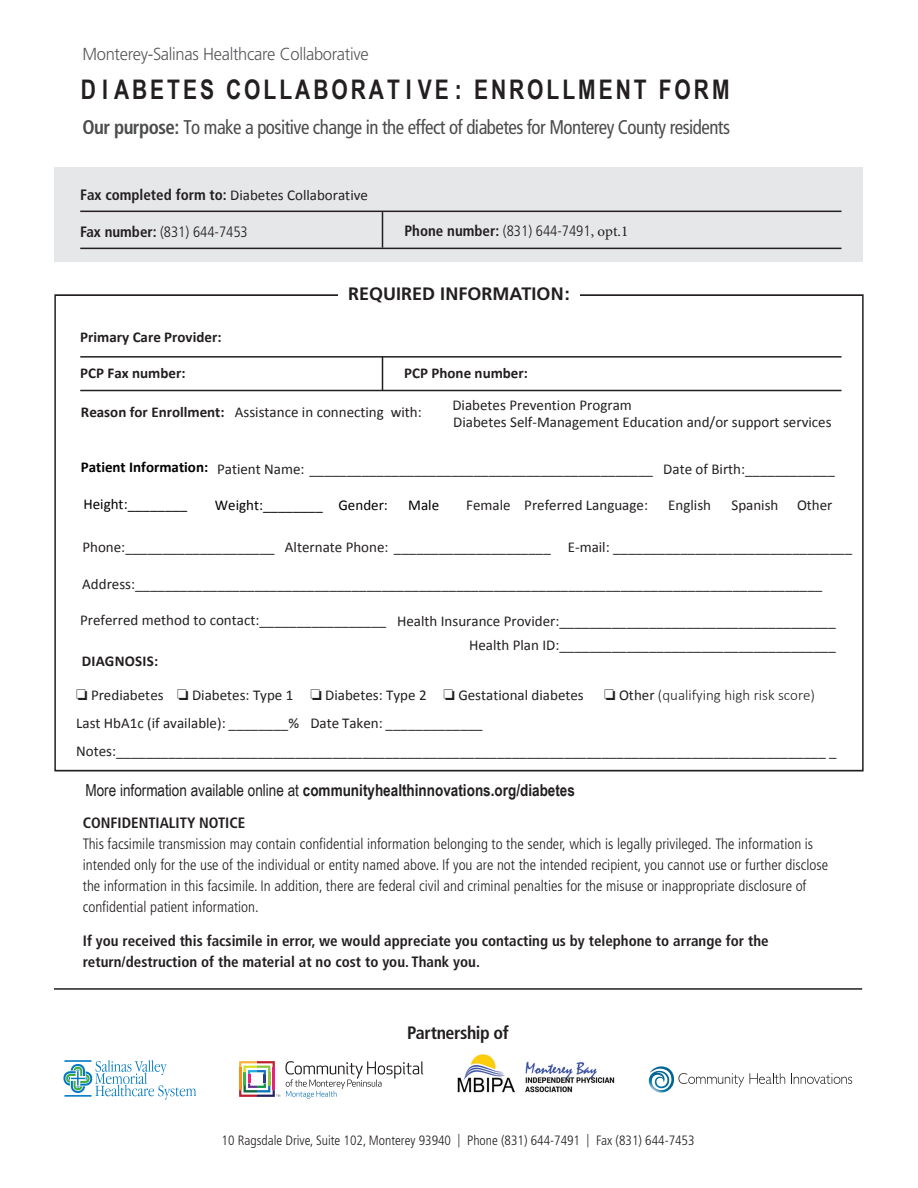
<style>
.page{position:relative;width:918px;height:1188px;background:#fff}
.page>*{position:absolute;margin:0;border:0;box-sizing:border-box;transform-origin:0 0}
.t1{font:700 27px "Arial Narrow";letter-spacing:.115em;color:#231f20;scale:.95 1}
.t2{font:condensed 19.8px "Frutiger LT Std";letter-spacing:-.025em;color:#4b4c4d;scale:.95 1}
.t3{font:700 18px "Frutiger";color:#231f20}
.t4{font:700 condensed 18px "Frutiger LT Std";letter-spacing:-.025em;color:#231f20}
.t5{font:300 17.4px "Frutiger";letter-spacing:-.02em;color:#57585a;scale:.95 1}
.t6{font:700 16.5px "Arial Narrow";color:#231f20}
.t7{font:15px/28px "Calibri";color:#231f20}
.t8{font:300 condensed 15px/21px "Frutiger LT Std";color:#231f20}
.t9{font:700 condensed 15px/21px "Frutiger LT Std";color:#231f20}
.t10{font:700 15px "Calibri";color:#231f20}
.t11{font:15px "Calibri";color:#000}
.t12{font:300 15px "Calibri";color:#231f20}
.t13{font:700 15px "Calibri";color:#000}
.t14{font:300 condensed 13.5px "Frutiger LT Std";color:#231f20}
.s1{font-weight:700}
.s2{font-family:"Frutiger LT Std";font-weight:700;font-stretch:condensed}
.s3{font-family:"Minion Pro";font-weight:400;font-stretch:normal}
.s4{font-weight:400}
</style>
<div class="page">
<div style="left:55px;top:167px;width:808px;height:95px;background:#e6e7e9"></div>
<hr style="left:54px;top:988px;width:808px;height:2px;background:#231f20">
<svg style="left:63px;top:1060px;width:133px;height:40px"></svg>
<svg style="left:239px;top:1061px;width:184px;height:38px"></svg>
<hr style="left:239px;top:1068px;width:2px;height:22px;background:#f7931d">
<img style="left:457px;top:1054px;width:158px;height:39px">
<svg style="left:649px;top:1066px;width:136px;height:27px"></svg>
<svg style="left:791px;top:1073px;width:61px;height:11px"></svg>
<hr style="left:80px;top:248px;width:762px;height:1px;background:#231f20">
<hr style="left:80px;top:211px;width:762px;height:1px;background:#231f20">
<hr style="left:80px;top:356px;width:762px;height:2px;background:#231f20">
<hr style="left:80px;top:390px;width:762px;height:1px;background:#231f20">
<hr style="left:382px;top:212px;width:1px;height:36px;background:#231f20">
<hr style="left:382px;top:356px;width:1px;height:35px;background:#231f20">
<p class="t5" style="left:82px;top:44px;width:303px">Monterey-Salinas Healthcare Collaborative</p>
<p class="t1" style="left:81px;top:69px;width:684px">D I ABETES COLLABORAT I VE : ENROLLMENT FORM</p>
<p class="t2" style="left:82px;top:116px;width:683px"><span class="s1">Our purpose:</span> To make a positive change in the effect of diabetes for Monterey County residents</p>
<p class="t7" style="left:80px;top:181px;width:289px"><span class="s2">Fax completed form to:</span> Diabetes Collaborative</p>
<p class="t8" style="left:80px;top:221px;width:169px"><span class="s1">Fax number:</span> (831) 644-7453</p>
<p class="t8" style="left:405px;top:221px;width:225px"><span class="s1">Phone number:</span> (831) 644-7491<span class="s3">, opt.1</span></p>
<p class="t3" style="left:348px;top:283px;width:223px">REQUIRED INFORMATION:</p>
<p class="t10" style="left:80px;top:327px;width:143px">Primary Care Provider:</p>
<p class="t10" style="left:80px;top:363px;width:107px">PCP Fax number:</p>
<p class="t10" style="left:404px;top:363px;width:125px">PCP Phone number:</p>
<p class="t7" style="left:81px;top:398px;width:342px"><span class="s1">Reason for Enrollment:</span> Assistance in connecting with:</p>
<p class="t7" style="left:453px;top:408px;width:380px">Diabetes Self-Management Education and/or support services</p>
<p class="t7" style="left:452px;top:391px;width:181px">Diabetes Prevention Program</p>
<p class="t13" style="left:81px;top:458px;width:129px">Patient Information:</p>
<p class="t11" style="left:83px;top:494px;width:105px">Height:________</p>
<p class="t11" style="left:215px;top:496px;width:109px">Weight:________</p>
<p class="t7" style="left:217px;top:455px;width:619px">Patient Name: ______________________________________________ Date of Birth:____________</p>
<p class="t11" style="left:339px;top:495px;width:51px">Gender:</p>
<p class="t11" style="left:408px;top:495px;width:32px">Male</p>
<p class="t7" style="left:466px;top:491px;width:183px">Female Preferred Language:</p>
<p class="t7" style="left:668px;top:491px;width:44px">English</p>
<p class="t7" style="left:731px;top:491px;width:48px">Spanish</p>
<p class="t7" style="left:797px;top:491px;width:37px">Other</p>
<p class="t7" style="left:82px;top:533px;width:771px">Phone:____________________ Alternate Phone: _____________________ E-mail: ________________________________</p>
<p class="t7" style="left:82px;top:570px;width:742px">Address:____________________________________________________________________________________________</p>
<p class="t7" style="left:80px;top:608px;width:757px;line-height:24.8px;text-align:right">Preferred method to contact:_________________ Health Insurance Provider:_____________________________________<br>Health Plan ID:_____________________________________</p>
<p class="t10" style="left:82px;top:652px;width:78px">DIAGNOSIS:</p>
<p class="t7" style="left:76px;top:681px;width:509px">❏ Prediabetes ❏ Diabetes: Type 1 ❏ Diabetes: Type 2 ❏ Gestational diabetes</p>
<p class="t12" style="left:604px;top:686px;width:212px">❏ <span class="s4">Other</span> (qualifying high risk score)</p>
<p class="t7" style="left:76px;top:709px;width:762px">Last HbA1c (if available): ________% Date Taken: _____________<br>Notes:_______________________________________________________________________________________________ _</p>
<p class="t6" style="left:85px;top:778px;width:491px"><span class="s4">More information available online at</span> communityhealthinnovations.org/diabetes</p>
<p class="t8" style="left:83px;top:813px;width:747px"><span class="s1">CONFIDENTIALITY NOTICE<br></span>This facsimile transmission may contain confidential information belonging to the sender, which is legally privileged. The information is intended only for the use of the individual or entity named above. If you are not the intended recipient, you cannot use or further disclose the information in this facsimile. In addition, there are federal civil and criminal penalties for the misuse or inappropriate disclosure of confidential patient information.</p>
<p class="t9" style="left:83px;top:931px;width:687px">If you received this facsimile in error, we would appreciate you contacting us by telephone to arrange for the return/destruction of the material at no cost to you. Thank you.</p>
<p class="t4" style="left:407px;top:1022px;width:103px">Partnership of</p>
<p class="t14" style="left:222px;top:1133px;width:474px">10 Ragsdale Drive, Suite 102, Monterey 93940 | Phone (831) 644-7491 | Fax (831) 644-7453</p>
</div>
